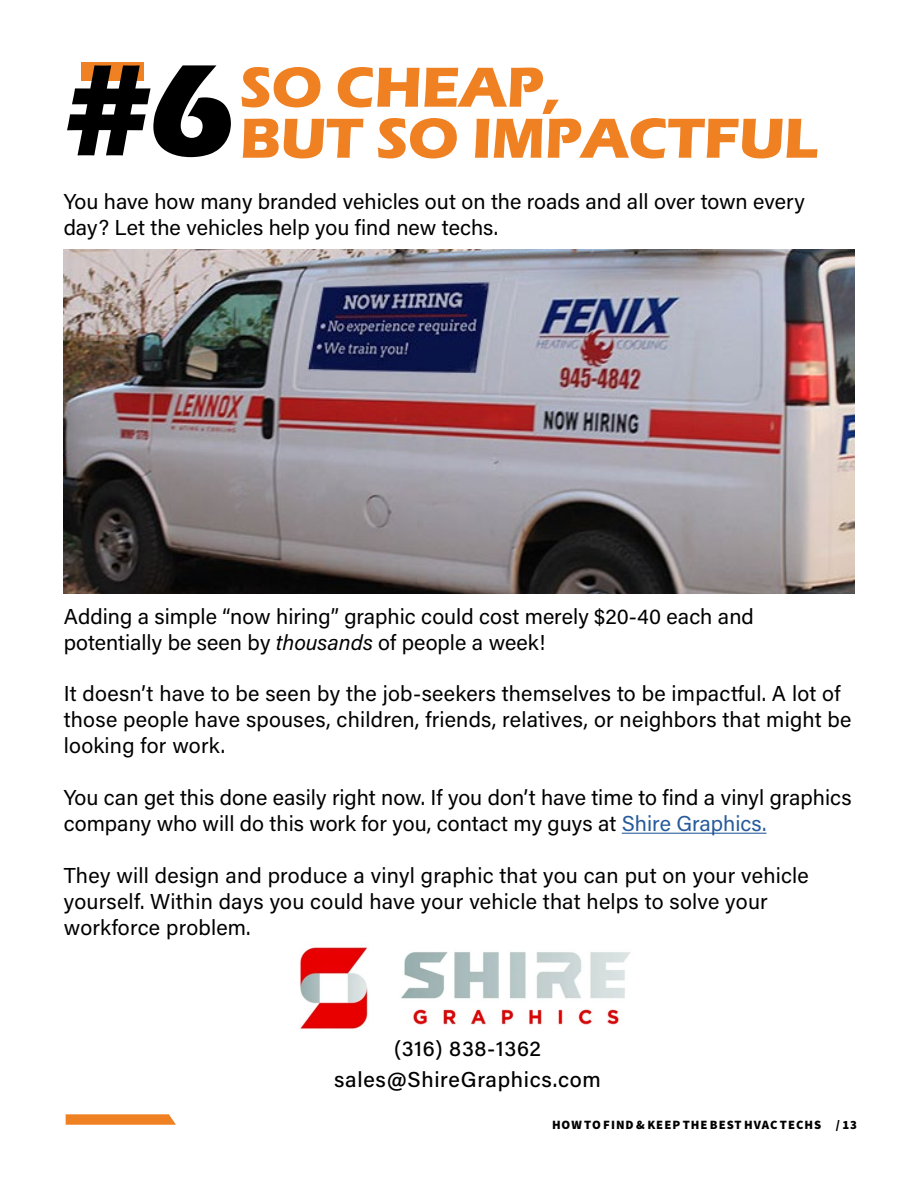
<style>
.page{position:relative;width:918px;height:1188px;background:#fff}
.page>*{position:absolute;margin:0;border:0;box-sizing:border-box;transform-origin:0 0}
.t1{font:700 135px "Eras ITC";color:#000}
.t2{font:700 58.5px/51px "Eras ITC";letter-spacing:-.01em;color:#f08123}
.t3{font:21.6px/26px "Acumin Pro";letter-spacing:.005em;color:#000}
.t4{font:500 21.6px/30.9px "Acumin Pro";letter-spacing:.03em;color:#000;text-align:center}
.t5{font:900 12.75px "Source Sans Pro";letter-spacing:.075em;color:#000}
.s1{font-style:italic}
.s2{color:#275b9b}
</style>
<div class="page">
<svg style="left:66px;top:1114px;width:110px;height:11px"></svg>
<hr style="left:622px;top:833px;width:145px;height:1px;background:#275b9b">
<img style="left:300px;top:947px;width:330px;height:82px">
<div style="left:81px;top:62px;width:63px;height:18px;background:#f08123"></div>
<img style="left:64px;top:250px;width:790px;height:344px">
<h1 class="t1" style="left:64px;top:33px;width:173px">#6</h1>
<h2 class="t2" style="left:240px;top:62px;width:580px">SO CHEAP,<br>BUT SO IMPACTFUL</h2>
<p class="t3" style="left:64px;top:188px;width:743px">You have how many branded vehicles out on the roads and all over town every day? Let the vehicles help you find new techs.</p>
<p class="t3" style="left:64px;top:602px;width:692px">Adding a simple “now hiring” graphic could cost merely $20-40 each and potentially be seen by <span class="s1">thousands</span> of people a week!</p>
<p class="t3" style="left:64px;top:680px;width:789px">It doesn’t have to be seen by the job-seekers themselves to be impactful. A lot of those people have spouses, children, friends, relatives, or neighbors that might be looking for work.</p>
<p class="t3" style="left:64px;top:784px;width:789px">You can get this done easily right now. If you don’t have time to find a vinyl graphics company who will do this work for you, contact my guys at <span class="s2">Shire Graphics.</span></p>
<p class="t3" style="left:64px;top:861px;width:747px">They will design and produce a vinyl graphic that you can put on your vehicle yourself. Within days you could have your vehicle that helps to solve your workforce problem.</p>
<p class="t4" style="left:334px;top:1032px;width:268px">(316) 838-1362 sales@ShireGraphics.com</p>
<p class="t5" style="left:552px;top:1117px;width:307px">HOW TO FIND &amp; KEEP THE BEST HVAC TECHS / 13</p>
</div>
